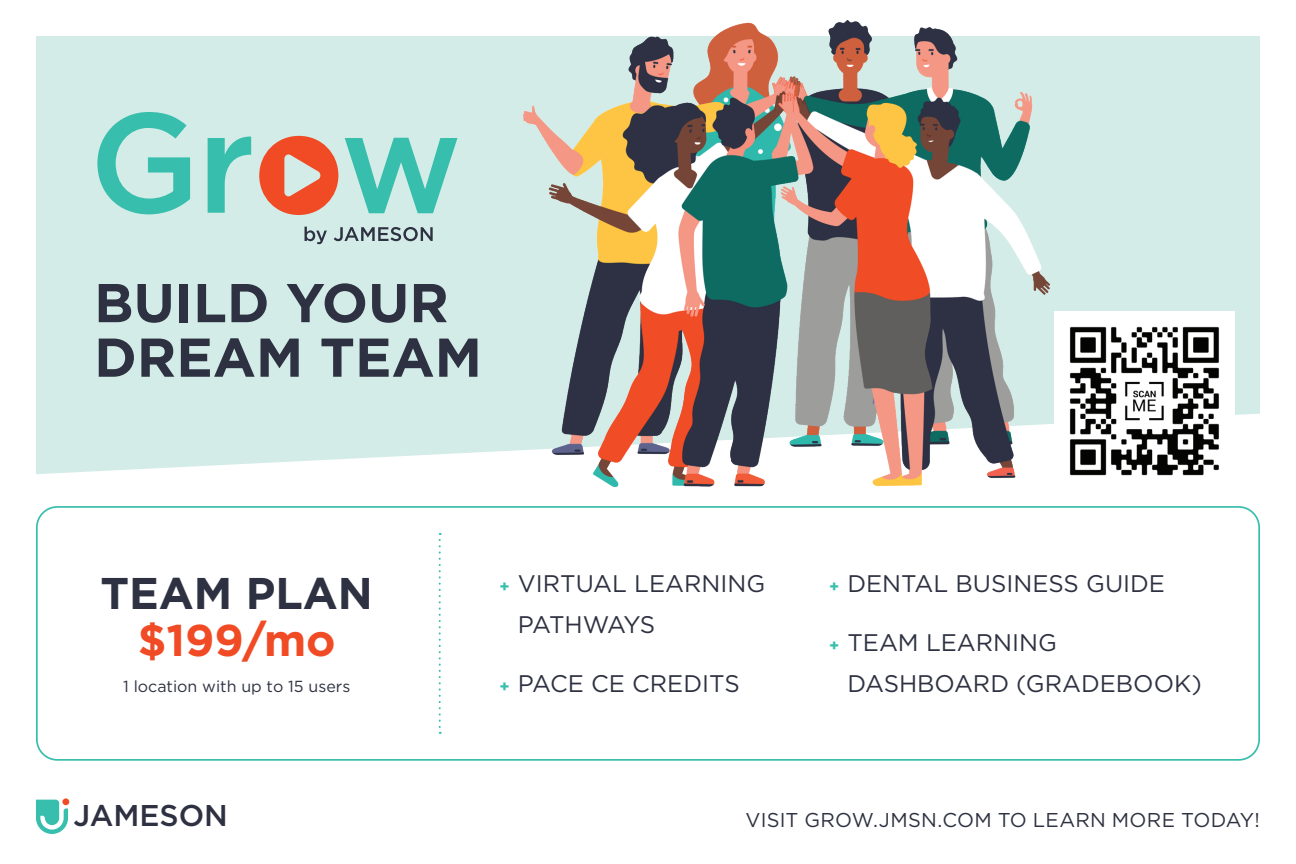
<style>
.page{position:relative;width:1296px;height:864px;background:#fff}
.page>*{position:absolute;margin:0;border:0;box-sizing:border-box;transform-origin:0 0}
.t1{font:700 54.6px/54.6px "Gotham";color:#2e3141}
.t2{font:700 44.4px "Gotham";color:#2e3141}
.t3{font:700 44.4px "Gotham";color:#f04b24}
.t4{font:500 30px "Gotham";color:#2e3141}
.t5{font:24px/41.2px "Gotham";color:#2e3141}
.t6{font:20px "Gotham";letter-spacing:.01em;color:#2e3141}
.t7{font:16px "Gotham";color:#2e3141}
.s1{font-weight:700;font-size:16px;color:#38beac}
</style>
<div class="page">
<div style="left:36px;top:36px;width:1224px;height:438px;background:#d3ece8"></div>
<svg style="left:259px;top:136px;width:79px;height:79px;background:#e5846a"></svg>
<svg style="left:97px;top:112px;width:93px;height:102px;background:#89d6cb"></svg>
<svg style="left:208px;top:136px;width:43px;height:77px;background:#81d3c8"></svg>
<svg style="left:345px;top:138px;width:112px;height:75px;background:#86d5ca"></svg>
<svg style="left:305px;top:227px;width:128px;height:17px;background:#9eb0b3"></svg>
<svg style="left:36px;top:800px;width:32px;height:34px"></svg>
<div style="left:62px;top:798px;width:7px;height:7px;background:#f04b24;border-radius:3px"></div>
<img style="left:524px;top:20px;width:526px;height:467px">
<div style="left:36px;top:506px;width:1224px;height:255px;border:2px solid #38beac;border-radius:20px"></div>
<svg style="left:439px;top:533px;width:2px;height:201px"></svg>
<img style="left:1055px;top:311px;width:180px;height:165px">
<h1 class="t1" style="left:94px;top:275px;width:389px">BUILD YOUR<br>DREAM TEAM</h1>
<h2 class="t2" style="left:100px;top:564px;width:274px">TEAM PLAN</h2>
<h2 class="t3" style="left:138px;top:611px;width:199px">$199/mo</h2>
<p class="t5" style="left:518px;top:562px;width:249px;text-indent:-18px"><span class="s1">+</span> VIRTUAL LEARNING<br>PATHWAYS</p>
<p class="t5" style="left:829px;top:562px;width:338px"><span class="s1">+</span> DENTAL BUSINESS GUIDE</p>
<p class="t5" style="left:829px;top:622px;width:229px"><span class="s1">+</span> TEAM LEARNING</p>
<p class="t7" style="left:123px;top:678px;width:229px">1 location with up to 15 users</p>
<p class="t5" style="left:847px;top:663px;width:356px">DASHBOARD (GRADEBOOK)</p>
<p class="t5" style="left:500px;top:663px;width:242px"><span class="s1">+</span> PACE CE CREDITS</p>
<p class="t4" style="left:74px;top:796px;width:156px">JAMESON</p>
<p class="t6" style="left:746px;top:809px;width:516px">VISIT GROW.JMSN.COM TO LEARN MORE TODAY!</p>
</div>
